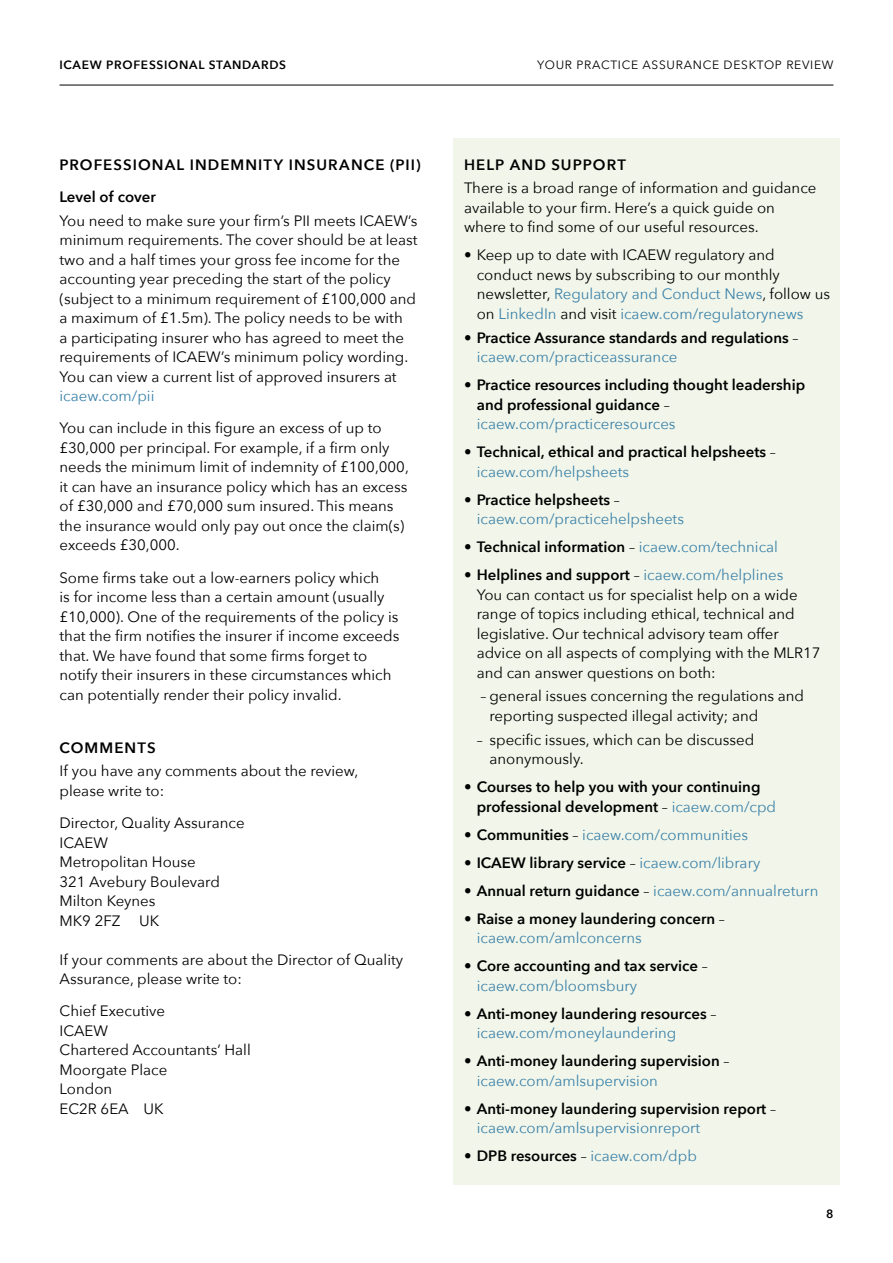
<style>
.page{position:relative;width:893px;height:1263px;background:#fff}
.page>*{position:absolute;margin:0;border:0;box-sizing:border-box;transform-origin:0 0}
.Body{font:15px/19.5px "Avenir Next";color:#000}
.A_heading{font:600 15px/19.5px "Avenir Next";color:#000}
.t1{font:15px/19.5px "Avenir Next";color:#3c82a9}
.Bullets{font:15px/19.5px "Avenir Next";color:#000}
.A_heading-2{font:600 15px "Avenir Next";letter-spacing:.07em;color:#000}
.B_heading{font:600 15px "Avenir Next";color:#000}
.t2{font:12px "Avenir Next";letter-spacing:.06em;color:#000}
.t3{font:600 12px "Avenir Next";letter-spacing:.06em;color:#000}
.s1{color:#3c82a9}
.s2{font-weight:400}
.s3{font-weight:400;color:#3c82a9}
.s4{font-weight:600;color:#000}
.s5{color:#000}
.s6{font-weight:600}
</style>
<div class="page">
<hr style="left:60px;top:85px;width:773px;height:1px;background:#000">
<div style="left:453px;top:138px;width:387px;height:1047px;background:#f2f6ea"></div>
<p class="t3" style="left:60px;top:55px;width:228px">ICAEW PROFESSIONAL STANDARDS</p>
<p class="t2" style="left:537px;top:55px;width:298px">YOUR PRACTICE ASSURANCE DESKTOP REVIEW</p>
<p class="A_heading-2" style="left:60px;top:151px;width:363px">PROFESSIONAL INDEMNITY INSURANCE (PII)</p>
<p class="B_heading" style="left:60px;top:184px;width:98px">Level of cover</p>
<p class="Body" style="left:60px;top:210px;width:360px">You need to make sure your firm’s PII meets ICAEW’s minimum requirements. The cover should be at least two and a half times your gross fee income for the accounting year preceding the start of the policy (subject to a minimum requirement of £100,000 and a maximum of £1.5m). The policy needs to be with<br>a participating insurer who has agreed to meet the requirements of ICAEW’s minimum policy wording.<br>You can view a current list of approved insurers at <span class="s1">icaew.com/pii</span></p>
<p class="Body" style="left:60px;top:418px;width:351px">You can include in this figure an excess of up to £30,000 per principal. For example, if a firm only needs the minimum limit of indemnity of £100,000, it can have an insurance policy which has an excess of £30,000 and £70,000 sum insured. This means the insurance would only pay out once the claim(s) exceeds £30,000.</p>
<p class="Body" style="left:60px;top:567px;width:341px">Some firms take out a low-earners policy which<br>is for income less than a certain amount (usually £10,000). One of the requirements of the policy is that the firm notifies the insurer if income exceeds that. We have found that some firms forget to notify their insurers in these circumstances which can potentially render their policy invalid.</p>
<p class="A_heading-2" style="left:60px;top:734px;width:98px">COMMENTS</p>
<p class="Body" style="left:60px;top:761px;width:300px">If you have any comments about the review, please write to:</p>
<p class="Body" style="left:60px;top:812px;width:187px">Director, Quality Assurance</p>
<p class="Body" style="left:60px;top:832px;width:50px">ICAEW</p>
<p class="Body" style="left:60px;top:851px;width:138px">Metropolitan House</p>
<p class="Body" style="left:60px;top:871px;width:162px">321 Avebury Boulevard</p>
<p class="Body" style="left:60px;top:890px;width:98px">Milton Keynes</p>
<p class="Body" style="left:60px;top:910px;width:62px">MK9 2FZ</p>
<p class="Body" style="left:139px;top:910px;width:22px">UK</p>
<p class="Body" style="left:60px;top:949px;width:345px">If your comments are about the Director of Quality<br>Assurance, please write to:</p>
<p class="Body" style="left:60px;top:1001px;width:107px">Chief Executive</p>
<p class="Body" style="left:60px;top:1020px;width:50px">ICAEW</p>
<p class="Body" style="left:60px;top:1040px;width:193px">Chartered Accountants’ Hall</p>
<p class="Body" style="left:60px;top:1059px;width:109px">Moorgate Place</p>
<p class="Body" style="left:60px;top:1079px;width:54px">London</p>
<p class="Body" style="left:60px;top:1098px;width:105px">EC2R 6EA UK</p>
<p class="A_heading-2" style="left:464px;top:151px;width:163px">HELP AND SUPPORT</p>
<p class="Body" style="left:464px;top:178px;width:354px">There is a broad range of information and guidance available to your firm. Here’s a quick guide on where to find some of our useful resources.</p>
<p class="Body" style="left:477px;top:245px;width:355px;text-indent:-13px">• Keep up to date with ICAEW regulatory and conduct news by subscribing to our monthly newsletter, <span class="s1">Regulatory and Conduct News</span>, follow us on <span class="s1">LinkedIn</span> and visit <span class="s1">icaew.com/regulatorynews</span></p>
<p class="A_heading" style="left:477px;top:327px;width:323px;text-indent:-13px">• Practice Assurance standards and regulations <span class="s2">– </span><span class="s3">icaew.com/practiceassurance</span></p>
<p class="A_heading" style="left:477px;top:375px;width:330px;text-indent:-13px">• Practice resources including thought leadership and professional guidance <span class="s2">– </span><span class="s3">icaew.com/practiceresources</span></p>
<p class="A_heading" style="left:477px;top:442px;width:301px;text-indent:-13px">• Technical, ethical and practical helpsheets <span class="s2">– </span><span class="s3">icaew.com/helpsheets</span></p>
<p class="t1" style="left:477px;top:489px;width:209px;text-indent:-13px"><span class="s4">• Practice helpsheets</span> <span class="s5">– </span>icaew.com/practicehelpsheets</p>
<p class="A_heading" style="left:464px;top:537px;width:315px">• Technical information <span class="s2">–</span> <span class="s3">icaew.com/technical</span></p>
<p class="Body" style="left:477px;top:564px;width:345px;text-indent:-13px"><span class="s6">• Helplines and support</span> – <span class="s1">icaew.com/helplines<br></span>You can contact us for specialist help on a wide range of topics including ethical, technical and legislative. Our technical advisory team offer advice on all aspects of complying with the MLR17 and can answer questions on both:</p>
<p class="Bullets" style="left:489px;top:686px;width:316px;text-indent:-9px">– general issues concerning the regulations and reporting suspected illegal activity; and</p>
<p class="Bullets" style="left:489px;top:729px;width:266px;text-indent:-13px">– specific issues, which can be discussed anonymously.</p>
<p class="A_heading" style="left:477px;top:777px;width:301px;text-indent:-13px">• Courses to help you with your continuing professional development <span class="s2">–</span> <span class="s3">icaew.com/cpd</span></p>
<p class="t1" style="left:464px;top:824px;width:286px"><span class="s4">• Communities</span> <span class="s5">–</span> icaew.com/communities</p>
<p class="A_heading" style="left:464px;top:852px;width:298px">• ICAEW library service <span class="s2">–</span> <span class="s3">icaew.com/library</span></p>
<p class="t1" style="left:464px;top:880px;width:356px"><span class="s4">• Annual return guidance</span> <span class="s5">–</span> icaew.com/annualreturn</p>
<p class="A_heading" style="left:477px;top:908px;width:250px;text-indent:-13px">• Raise a money laundering concern <span class="s2">– </span><span class="s3">icaew.com/amlconcerns</span></p>
<p class="A_heading" style="left:477px;top:956px;width:233px;text-indent:-13px">• Core accounting and tax service <span class="s2">– </span><span class="s3">icaew.com/bloomsbury</span></p>
<p class="A_heading" style="left:477px;top:1003px;width:241px;text-indent:-13px">• Anti-money laundering resources <span class="s2">– </span><span class="s3">icaew.com/moneylaundering</span></p>
<p class="A_heading" style="left:477px;top:1051px;width:254px;text-indent:-13px">• Anti-money laundering supervision <span class="s2">– </span><span class="s3">icaew.com/amlsupervision</span></p>
<p class="A_heading" style="left:477px;top:1098px;width:301px;text-indent:-13px">• Anti-money laundering supervision report <span class="s2">– </span><span class="s3">icaew.com/amlsupervisionreport</span></p>
<p class="A_heading" style="left:464px;top:1146px;width:234px">• DPB resources <span class="s2">–</span> <span class="s3">icaew.com/dpb</span></p>
<p class="t3" style="left:826px;top:1204px;width:9px">8</p>
</div>
